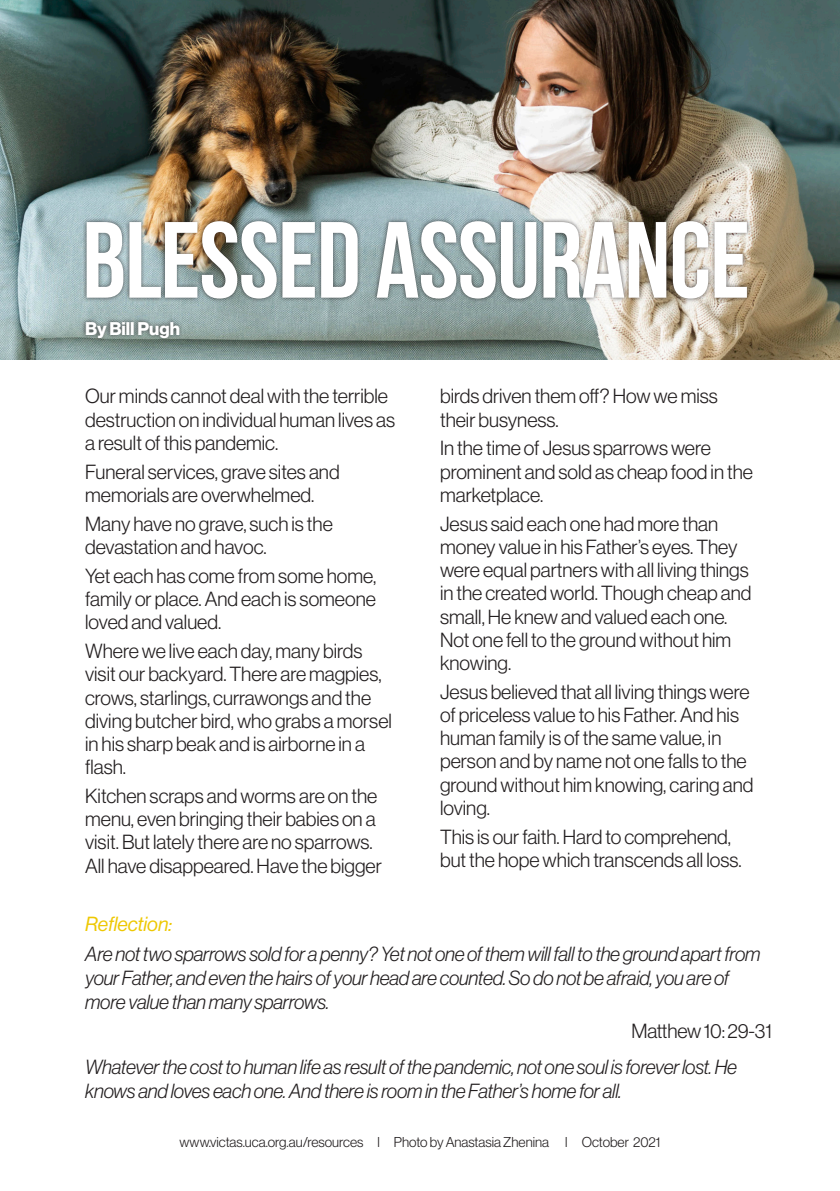
<style>
.page{position:relative;width:840px;height:1191px;background:#fff}
.page>*{position:absolute;margin:0;border:0;box-sizing:border-box;transform-origin:0 0}
.t1{font:700 108px "Bebas Neue";letter-spacing:-.01em;color:#fff}
.body{font:20px/23.2px "N Haas Grotesk DS Pro 45 Lt";color:#231f20}
.body-2{font:20px/24px "N Haas Grotesk DS Pro 46 Lt It";letter-spacing:-.01em;color:#231f20}
.t2{font:20px "N Haas Grotesk DS Pro 56 It";color:#eec803}
.t3{font:18px "N Haas Grotesk DS Pro 75 Bd";color:#fff}
.t4{font:14px "N Haas Grotesk DS Pro 45 Lt";color:#231f20}
</style>
<div class="page">
<img style="left:0;top:0;width:839px;height:359px">
<div style="left:82px;top:217px;width:669px;height:86px;background:#231f20;opacity:.75"></div>
<div style="left:81px;top:317px;width:102px;height:25px;background:#231f20;opacity:.75"></div>
<p class="t1" style="left:82px;top:201px;width:668px">BLESSED ASSURANCE</p>
<p class="t3" style="left:85px;top:318px;width:96px">By Bill Pugh</p>
<p class="body" style="left:85px;top:385px;width:311px">Our minds cannot deal with the terrible destruction on individual human lives as a result of this pandemic.</p>
<p class="body" style="left:85px;top:460px;width:256px">Funeral services, grave sites and memorials are overwhelmed.</p>
<p class="body" style="left:85px;top:512px;width:249px">Many have no grave, such is the devastation and havoc.</p>
<p class="body" style="left:85px;top:564px;width:292px;text-align:justify">Yet each has come from some home, family or place. And each is someone loved and valued.</p>
<p class="body" style="left:85px;top:639px;width:308px">Where we live each day, many birds visit our backyard. There are magpies, crows, starlings, currawongs and the diving butcher bird, who grabs a morsel in his sharp beak and is airborne in a flash.</p>
<p class="body" style="left:85px;top:784px;width:298px">Kitchen scraps and worms are on the menu, even bringing their babies on a visit. But lately there are no sparrows.<br>All have disappeared. Have the bigger</p>
<p class="body" style="left:440px;top:385px;width:279px">birds driven them off? How we miss their busyness.</p>
<p class="body" style="left:440px;top:437px;width:314px">In the time of Jesus sparrows were prominent and sold as cheap food in the marketplace.</p>
<p class="body" style="left:440px;top:512px;width:313px">Jesus said each one had more than money value in his Father’s eyes. They were equal partners with all living things in the created world. Though cheap and small, He knew and valued each one.<br>Not one fell to the ground without him knowing.</p>
<p class="body" style="left:440px;top:680px;width:314px">Jesus believed that all living things were of priceless value to his Father. And his human family is of the same value, in person and by name not one falls to the ground without him knowing, caring and loving.</p>
<p class="body" style="left:440px;top:825px;width:303px">This is our faith. Hard to comprehend, but the hope which transcends all loss.</p>
<p class="t2" style="left:85px;top:912px;width:88px">Reflection:</p>
<p class="body-2" style="left:85px;top:941px;width:676px">Are not two sparrows sold for a penny? Yet not one of them will fall to the ground apart from your Father, and even the hairs of your head are counted. So do not be afraid, you are of more value than many sparrows.</p>
<p class="body" style="left:631px;top:1019px;width:142px">Matthew 10: 29-31</p>
<p class="body-2" style="left:85px;top:1054px;width:653px">Whatever the cost to human life as result of the pandemic, not one soul is forever lost. He knows and loves each one. And there is room in the Father’s home for all.</p>
<p class="t4" style="left:179px;top:1134px;width:482px">www.victas.uca.org.au/resources l Photo by Anastasia Zhenina l October 2021</p>
</div>
